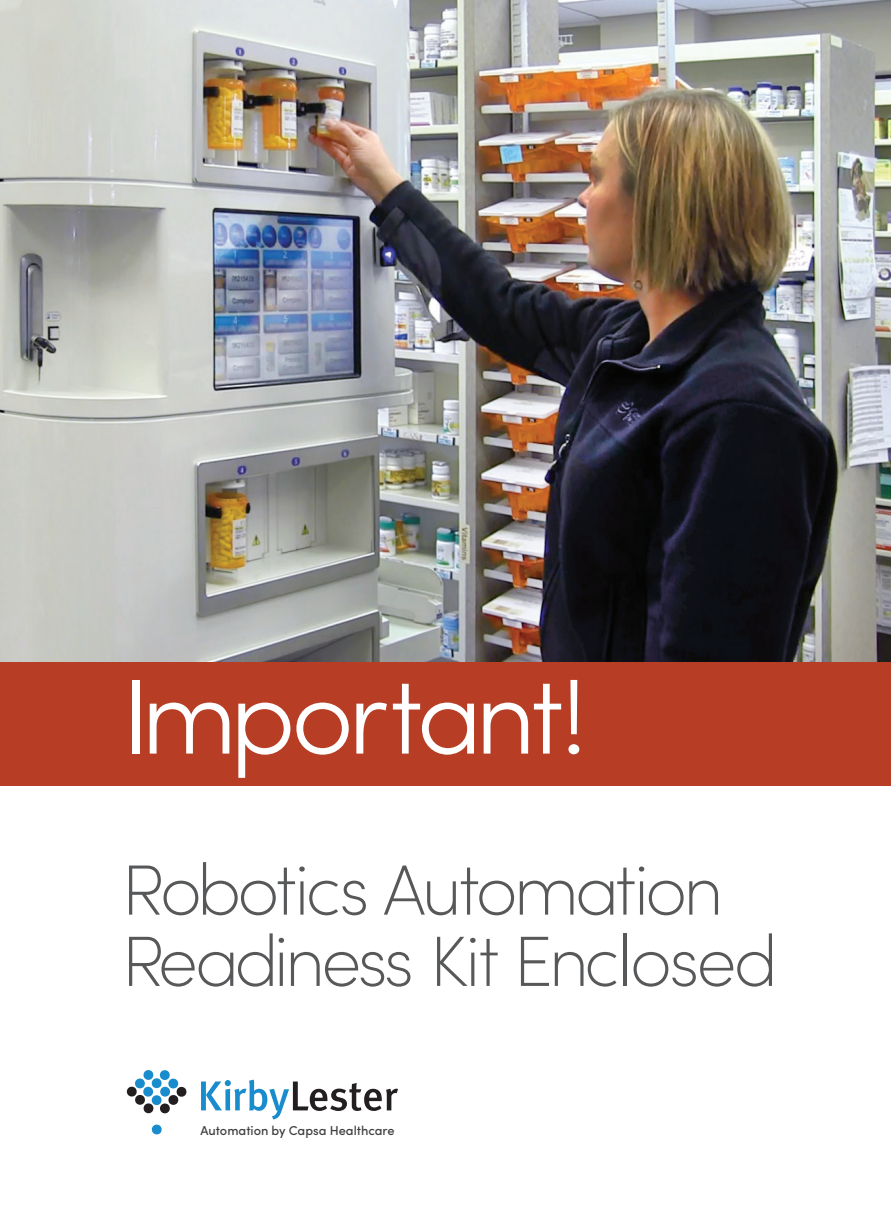
<style>
.page{position:relative;width:891px;height:1215px;background:#fff}
.page>*{position:absolute;margin:0;border:0;box-sizing:border-box;transform-origin:0 0}
.t1{font:300 106.88px "Sofia Pro";letter-spacing:-.055em;color:#fff}
.t2{font:200 71.33px/71.3px "Sofia Pro";letter-spacing:-.055em;color:#57585a}
.t3{font:500 12.83px "Sofia Pro";color:#3e3e3f}
</style>
<div class="page">
<img style="left:0;top:0;width:891px;height:663px">
<div style="left:0;top:663px;width:891px;height:123px;background:#b73d25"></div>
<svg style="left:201px;top:1080px;width:197px;height:39px"></svg>
<svg style="left:126px;top:1070px;width:61px;height:44px"></svg>
<svg style="left:151px;top:1124px;width:11px;height:11px"></svg>
<h1 class="t1" style="left:122px;top:669px;width:467px">Important!</h1>
<p class="t2" style="left:122px;top:854px;width:658px">Robotics Automation<br>Readiness Kit Enclosed</p>
<p class="t3" style="left:200px;top:1126px;width:196px">Automation by Capsa Healthcare</p>
</div>
